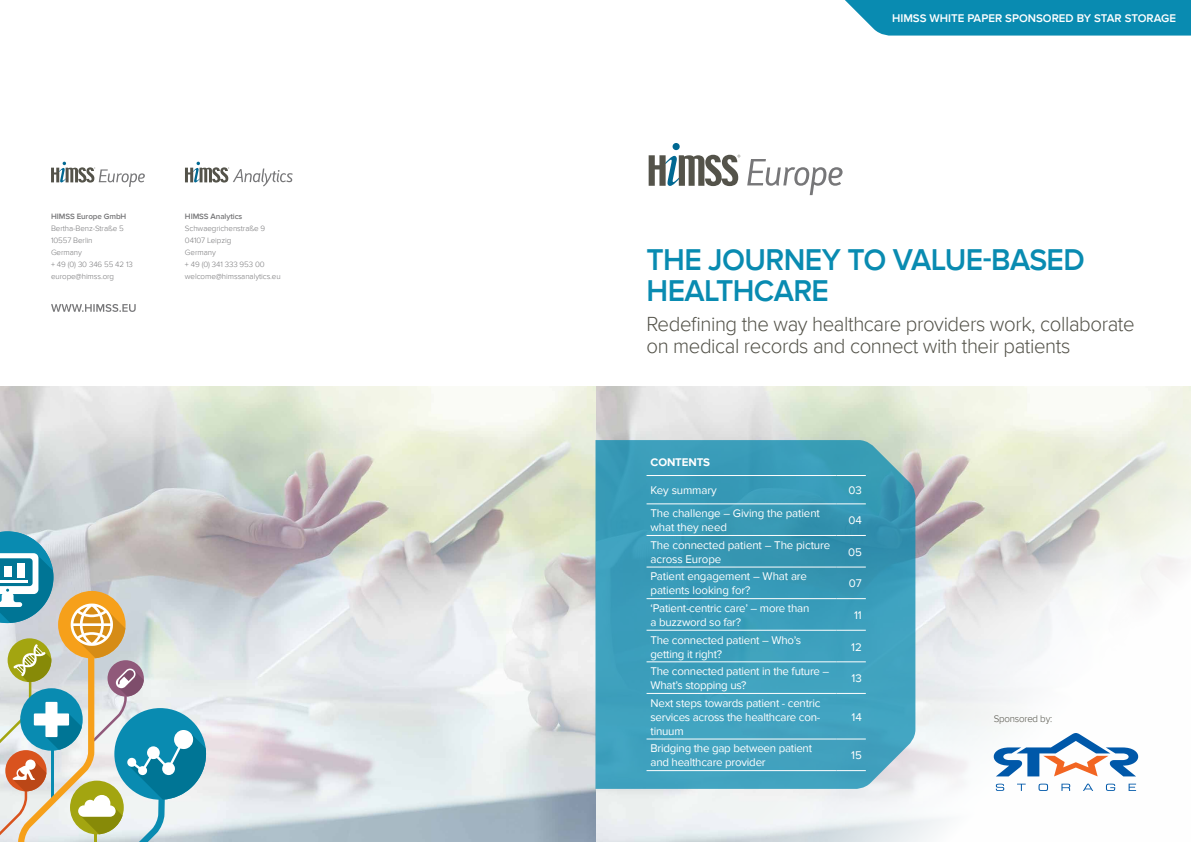
<style>
.page{position:relative;width:1191px;height:842px;background:#fff}
.page>*{position:absolute;margin:0;border:0;box-sizing:border-box;transform-origin:0 0}
.t1{font:600 31px/31px "Proxima Nova";letter-spacing:-.02em;color:#098bb1}
.t2{font:300 21px/22px "Proxima Nova";letter-spacing:-.02em;color:#54534a}
.t3{font:11.5px/14px "Proxima Nova";letter-spacing:-.02em;color:#fff}
.t4{font:600 11.5px "Proxima Nova";color:#fff}
.t5{font:700 11.5px "Proxima Nova";letter-spacing:-.01em;color:#fff}
.t6{font:300 10px "Proxima Nova";letter-spacing:-.02em;color:#54534a}
.t7{font:300 8px/12px "Proxima Nova";letter-spacing:-.01em;color:#777779}
.t8{font:600 8px "Proxima Nova";letter-spacing:-.01em;color:#777779}
</style>
<div class="page">
<img style="left:0;top:387px;width:1191px;height:455px">
<svg style="left:845px;top:0;width:346px;height:36px;background:#1892b5"></svg>
<svg style="left:595px;top:440px;width:320px;height:349px;background:#409fbb"></svg>
<hr style="left:646px;top:475px;width:190px;height:1px;background:#fff">
<hr style="left:836px;top:475px;width:30px;height:1px;background:#fff">
<hr style="left:646px;top:504px;width:190px;height:1px;background:#fff">
<hr style="left:836px;top:504px;width:30px;height:1px;background:#fff">
<hr style="left:646px;top:535px;width:190px;height:1px;background:#fff">
<hr style="left:836px;top:535px;width:30px;height:1px;background:#fff">
<hr style="left:646px;top:567px;width:190px;height:1px;background:#fff">
<hr style="left:836px;top:567px;width:30px;height:1px;background:#fff">
<hr style="left:646px;top:598px;width:190px;height:1px;background:#fff">
<hr style="left:836px;top:598px;width:30px;height:1px;background:#fff">
<hr style="left:646px;top:630px;width:190px;height:1px;background:#fff">
<hr style="left:836px;top:630px;width:30px;height:1px;background:#fff">
<hr style="left:646px;top:662px;width:190px;height:1px;background:#fff">
<hr style="left:836px;top:662px;width:30px;height:1px;background:#fff">
<hr style="left:646px;top:693px;width:190px;height:1px;background:#fff">
<hr style="left:836px;top:693px;width:30px;height:1px;background:#fff">
<hr style="left:646px;top:739px;width:190px;height:1px;background:#fff">
<hr style="left:836px;top:739px;width:30px;height:1px;background:#fff">
<hr style="left:646px;top:770px;width:190px;height:1px;background:#fff">
<hr style="left:836px;top:770px;width:30px;height:1px;background:#fff">
<svg style="left:0;top:531px;width:206px;height:311px;background:#b2c1b9"></svg>
<svg style="left:51px;top:162px;width:94px;height:25px"></svg>
<svg style="left:185px;top:162px;width:108px;height:24px"></svg>
<svg style="left:51px;top:304px;width:85px;height:8px"></svg>
<svg style="left:747px;top:159px;width:95px;height:36px"></svg>
<svg style="left:648px;top:143px;width:92px;height:43px"></svg>
<svg style="left:993px;top:733px;width:145px;height:43px"></svg>
<svg style="left:995px;top:784px;width:141px;height:7px"></svg>
<p class="t8" style="left:51px;top:212px;width:77px">HIMSS Europe GmbH</p>
<p class="t7" style="left:51px;top:222px;width:83px">Bertha-Benz-Straße 5<br>10557 Berlin<br>Germany<br>+ 49 (0) 30 346 55 42 13 europe@himss.org</p>
<p class="t8" style="left:185px;top:212px;width:59px">HIMSS Analytics</p>
<p class="t7" style="left:185px;top:222px;width:97px">Schwaegrichenstraße 9<br>04107 Leipzig<br>Germany<br>+ 49 (0) 341 333 953 00 welcome@himssanalytics.eu</p>
<p class="t4" style="left:892px;top:11px;width:285px">HIMSS WHITE PAPER SPONSORED BY STAR STORAGE</p>
<h1 class="t1" style="left:646px;top:245px;width:440px">THE JOURNEY TO VALUE-BASED<br>HEALTHCARE</h1>
<h2 class="t2" style="left:646px;top:313px;width:489px">Redefining the way healthcare providers work, collaborate on medical records and connect with their patients</h2>
<p class="t5" style="left:650px;top:455px;width:61px">CONTENTS</p>
<p class="t3" style="left:650px;top:484px;width:68px">Key summary</p>
<p class="t3" style="left:848px;top:484px;width:15px">03</p>
<p class="t3" style="left:650px;top:506px;width:171px">The challenge – Giving the patient what they need</p>
<p class="t3" style="left:848px;top:513px;width:15px">04</p>
<p class="t3" style="left:650px;top:538px;width:181px">The connected patient – The picture across Europe</p>
<p class="t3" style="left:848px;top:545px;width:15px">05</p>
<p class="t3" style="left:650px;top:570px;width:158px">Patient engagement – What are patients looking for?</p>
<p class="t3" style="left:849px;top:577px;width:14px">07</p>
<p class="t3" style="left:650px;top:601px;width:160px">‘Patient-centric care’ – more than a buzzword so far?</p>
<p class="t3" style="left:854px;top:608px;width:9px">11</p>
<p class="t3" style="left:650px;top:633px;width:152px">The connected patient – Who’s getting it right?</p>
<p class="t3" style="left:851px;top:640px;width:12px">12</p>
<p class="t3" style="left:650px;top:664px;width:180px">The connected patient in the future –<br>What’s stopping us?</p>
<p class="t3" style="left:851px;top:671px;width:12px">13</p>
<p class="t3" style="left:650px;top:696px;width:171px;text-align:justify">Next steps towards patient - centric services across the healthcare con&shy;tinuum</p>
<p class="t3" style="left:851px;top:710px;width:12px">14</p>
<p class="t3" style="left:650px;top:742px;width:163px">Bridging the gap between patient and healthcare provider</p>
<p class="t3" style="left:851px;top:749px;width:12px">15</p>
<p class="t6" style="left:993px;top:713px;width:60px">Sponsored by:</p>
</div>
